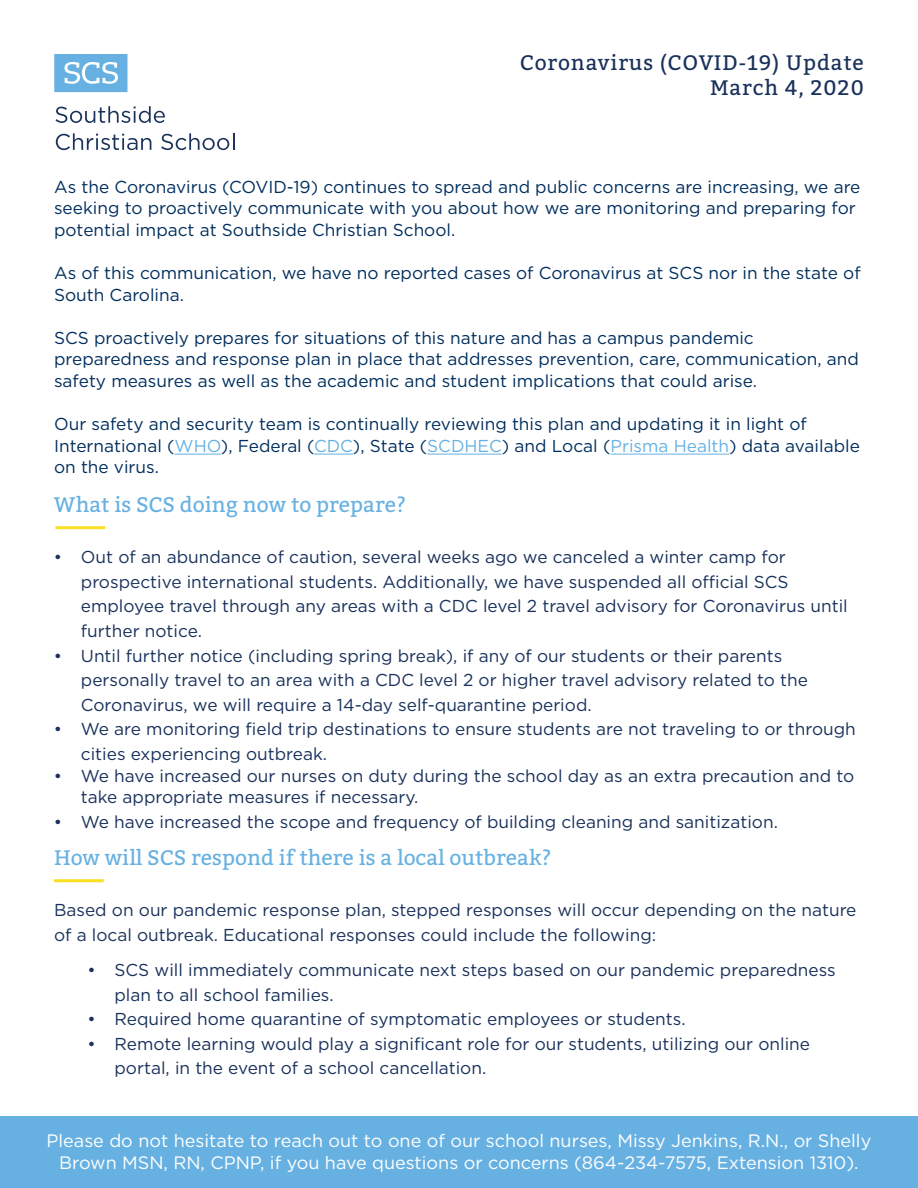
<style>
.page{position:relative;width:918px;height:1188px;background:#fff}
.page>*{position:absolute;margin:0;border:0;box-sizing:border-box;transform-origin:0 0}
.t1{font:21px "Bitter";color:#67b1e2}
.t2{font:21px/25.2px "Bitter";letter-spacing:.04em;color:#19315b;text-align:right}
.t3{font:18px/21.6px "Gotham";color:#fff;text-align:center}
.t4{font:17.25px/24.6px "Gotham";color:#19315b}
.t5{font:17.25px/21.6px "Gotham";color:#002e5d}
.s1{color:#67b1e2}
</style>
<div class="page">
<svg style="left:54px;top:54px;width:73px;height:38px;background:#7ebde6"></svg>
<svg style="left:55px;top:106px;width:110px;height:17px"></svg>
<svg style="left:56px;top:133px;width:95px;height:17px"></svg>
<svg style="left:161px;top:133px;width:73px;height:17px"></svg>
<hr style="left:54px;top:879px;width:50px;height:3px;background:#fadf23">
<hr style="left:55px;top:526px;width:50px;height:3px;background:#fadf23">
<hr style="left:175px;top:454px;width:46px;height:1px;background:#67b1e2">
<hr style="left:314px;top:454px;width:39px;height:1px;background:#67b1e2">
<hr style="left:427px;top:454px;width:75px;height:1px;background:#67b1e2">
<hr style="left:610px;top:454px;width:119px;height:1px;background:#67b1e2">
<div style="left:0;top:1117px;width:918px;height:71px;background:#67b1e2"></div>
<p class="t2" style="left:520px;top:50px;width:346px">Coronavirus (COVID-19) Update<br>March 4, 2020</p>
<p class="t5" style="left:54px;top:175px;width:808px">As the Coronavirus (COVID-19) continues to spread and public concerns are increasing, we are seeking to proactively communicate with you about how we are monitoring and preparing for potential impact at Southside Christian School.</p>
<p class="t5" style="left:54px;top:262px;width:808px">As of this communication, we have no reported cases of Coronavirus at SCS nor in the state of<br>South Carolina.</p>
<p class="t5" style="left:54px;top:327px;width:806px">SCS proactively prepares for situations of this nature and has a campus pandemic preparedness and response plan in place that addresses prevention, care, communication, and safety measures as well as the academic and student implications that could arise.</p>
<p class="t5" style="left:54px;top:413px;width:807px">Our safety and security team is continually reviewing this plan and updating it in light of<br>International (<span class="s1">WHO</span>), Federal (<span class="s1">CDC</span>), State (<span class="s1">SCDHEC</span>) and Local (<span class="s1">Prisma Health</span>) data available on the virus.</p>
<p class="t1" style="left:54px;top:492px;width:354px">What is SCS doing now to prepare?</p>
<p class="t4" style="left:81px;top:544px;width:768px;text-indent:-27px">• Out of an abundance of caution, several weeks ago we canceled a winter camp for prospective international students. Additionally, we have suspended all official SCS employee travel through any areas with a CDC level 2 travel advisory for Coronavirus until further notice.</p>
<p class="t4" style="left:81px;top:643px;width:729px;text-indent:-27px">• Until further notice (including spring break), if any of our students or their parents personally travel to an area with a CDC level 2 or higher travel advisory related to the<br>Coronavirus, we will require a 14-day self-quarantine period.</p>
<p class="t4" style="left:81px;top:717px;width:776px;text-indent:-27px">• We are monitoring field trip destinations to ensure students are not traveling to or through cities experiencing outbreak.</p>
<p class="t4" style="left:81px;top:764px;width:775px;line-height:21.6px;text-indent:-27px">• We have increased our nurses on duty during the school day as an extra precaution and to take appropriate measures if necessary.</p>
<p class="t4" style="left:54px;top:809px;width:725px">• We have increased the scope and frequency of building cleaning and sanitization.</p>
<p class="t1" style="left:54px;top:845px;width:499px">How will SCS respond if there is a local outbreak?</p>
<p class="t4" style="left:54px;top:898px;width:804px">Based on our pandemic response plan, stepped responses will occur depending on the nature of a local outbreak. Educational responses could include the following:</p>
<p class="t4" style="left:115px;top:957px;width:723px;text-indent:-27px">• SCS will immediately communicate next steps based on our pandemic preparedness plan to all school families.</p>
<p class="t4" style="left:88px;top:1007px;width:600px">• Required home quarantine of symptomatic employees or students.</p>
<p class="t4" style="left:115px;top:1031px;width:697px;text-indent:-27px">• Remote learning would play a significant role for our students, utilizing our online portal, in the event of a school cancellation.</p>
<p class="t3" style="left:47px;top:1130px;width:826px">Please do not hesitate to reach out to one of our school nurses, Missy Jenkins, R.N., or Shelly<br>Brown MSN, RN, CPNP, if you have questions or concerns (864-234-7575, Extension 1310).</p>
</div>
